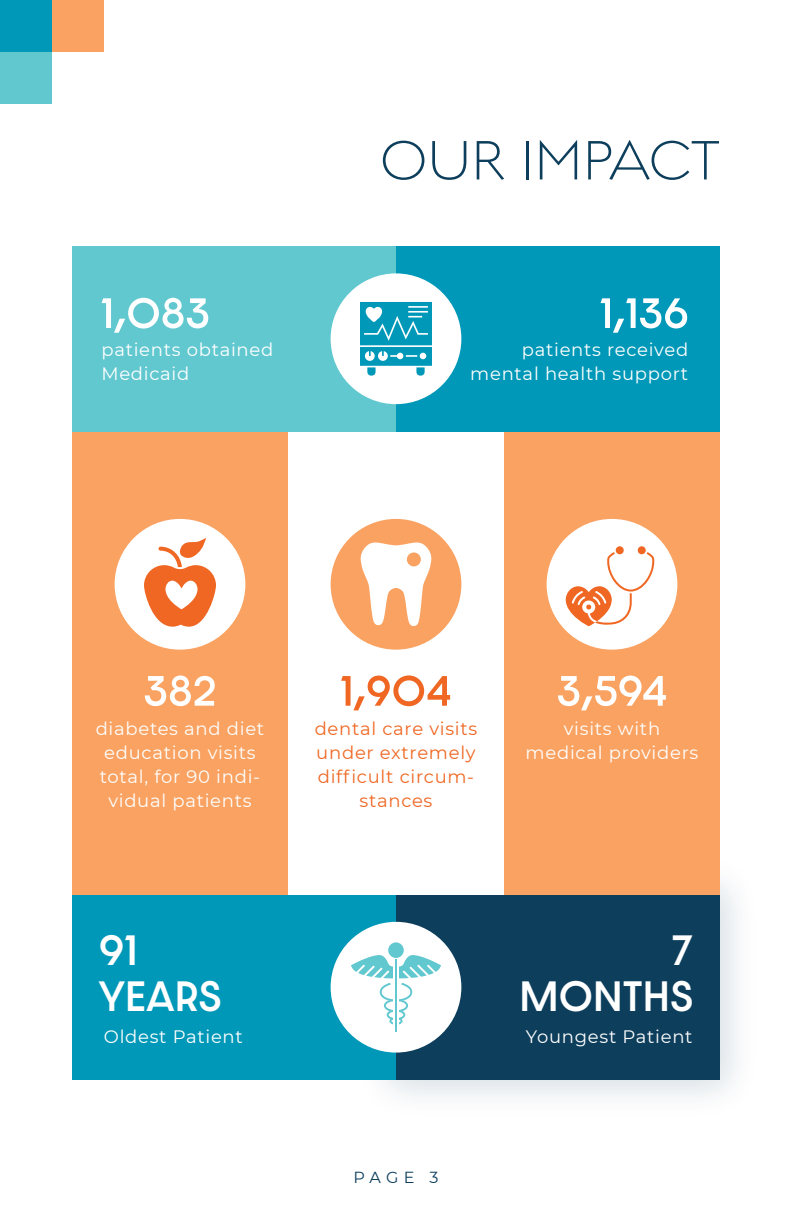
<style>
.page{position:relative;width:792px;height:1224px;background:#fff}
.page>*{position:absolute;margin:0;border:0;box-sizing:border-box;transform-origin:0 0}
.t1{font:300 60px "Regulator Nova";letter-spacing:.01em;color:#0d3e5c}
.t2{font:500 36px/46px "Dazzle Unicase";letter-spacing:.04em;color:#fff}
.t3{font:18px/24px "Montserrat";letter-spacing:.04em;color:#fff;text-align:center}
.t4{font:18px/24px "Montserrat";letter-spacing:.04em;color:#ef6723;text-align:center}
.t5{font:16px "Montserrat";color:#0d3e5c}
</style>
<div class="page">
<div style="left:72px;top:246px;width:324px;height:186px;background:#61c8d0"></div>
<div style="left:356px;top:854px;width:404px;height:266px;background:#0d3e5c;opacity:.17"></div>
<div style="left:396px;top:894px;width:324px;height:186px;background:#0d3e5c"></div>
<div style="left:396px;top:246px;width:324px;height:186px;background:#0098b8"></div>
<div style="left:72px;top:894px;width:324px;height:186px;background:#0098b8"></div>
<div style="left:72px;top:432px;width:216px;height:462px;background:#f9a261"></div>
<div style="left:288px;top:432px;width:216px;height:462px;background:#fff"></div>
<div style="left:504px;top:432px;width:216px;height:462px;background:#f9a261"></div>
<div style="left:331px;top:922px;width:130px;height:131px;background:#fff;border-radius:50%"></div>
<svg style="left:102px;top:298px;width:106px;height:35px"></svg>
<svg style="left:601px;top:298px;width:86px;height:35px"></svg>
<div style="left:0;top:0;width:52px;height:52px;background:#0098b8"></div>
<div style="left:52px;top:0;width:52px;height:52px;background:#f9a261"></div>
<div style="left:0;top:52px;width:52px;height:52px;background:#61c8d0"></div>
<div style="left:388px;top:942px;width:16px;height:16px;background:#61c8d0;border-radius:50%"></div>
<svg style="left:399px;top:955px;width:42px;height:69px"></svg>
<svg style="left:351px;top:955px;width:42px;height:69px"></svg>
<hr style="left:395px;top:960px;width:2px;height:72px;background:#61c8d0">
<svg style="left:341px;top:675px;width:109px;height:35px"></svg>
<div style="left:331px;top:519px;width:130px;height:131px;background:#f9a261;border-radius:50%"></div>
<svg style="left:361px;top:542px;width:70px;height:84px"></svg>
<svg style="left:145px;top:675px;width:70px;height:31px"></svg>
<div style="left:115px;top:519px;width:130px;height:131px;background:#fff;border-radius:50%"></div>
<svg style="left:144px;top:538px;width:72px;height:89px"></svg>
<svg style="left:558px;top:676px;width:108px;height:34px"></svg>
<div style="left:547px;top:519px;width:130px;height:131px;background:#fff;border-radius:50%"></div>
<div style="left:616px;top:546px;width:8px;height:8px;background:#ef6723;border-radius:50%"></div>
<div style="left:638px;top:546px;width:8px;height:8px;background:#ef6723;border-radius:50%"></div>
<svg style="left:566px;top:552px;width:88px;height:74px"></svg>
<div style="left:331px;top:273px;width:130px;height:131px;background:#fff;border-radius:50%"></div>
<svg style="left:360px;top:302px;width:72px;height:74px"></svg>
<h1 class="t1" style="left:380px;top:128px;width:341px">OUR IMPACT</h1>
<p class="t3" style="left:101px;top:337px;width:173px;text-align:left">patients obtained<br>Medicaid</p>
<p class="t3" style="left:470px;top:337px;width:220px;text-align:right">patients received mental health support</p>
<p class="t3" style="left:96px;top:716px;width:170px">diabetes and diet education visits total, for 90 indi&shy;vidual patients</p>
<p class="t3" style="left:526px;top:716px;width:174px">visits with medical providers</p>
<p class="t4" style="left:315px;top:716px;width:164px">dental care visits under extremely difficult circum&shy;stances</p>
<h2 class="t2" style="left:99px;top:927px;width:123px">91<br>YEARS</h2>
<p class="t3" style="left:104px;top:1024px;width:140px">Oldest Patient</p>
<p class="t5" style="left:354px;top:1166px;width:86px">PAGE 3</p>
<h2 class="t2" style="left:520px;top:927px;width:174px;text-align:right">7<br>MONTHS</h2>
<p class="t3" style="left:526px;top:1024px;width:168px">Youngest Patient</p>
</div>
